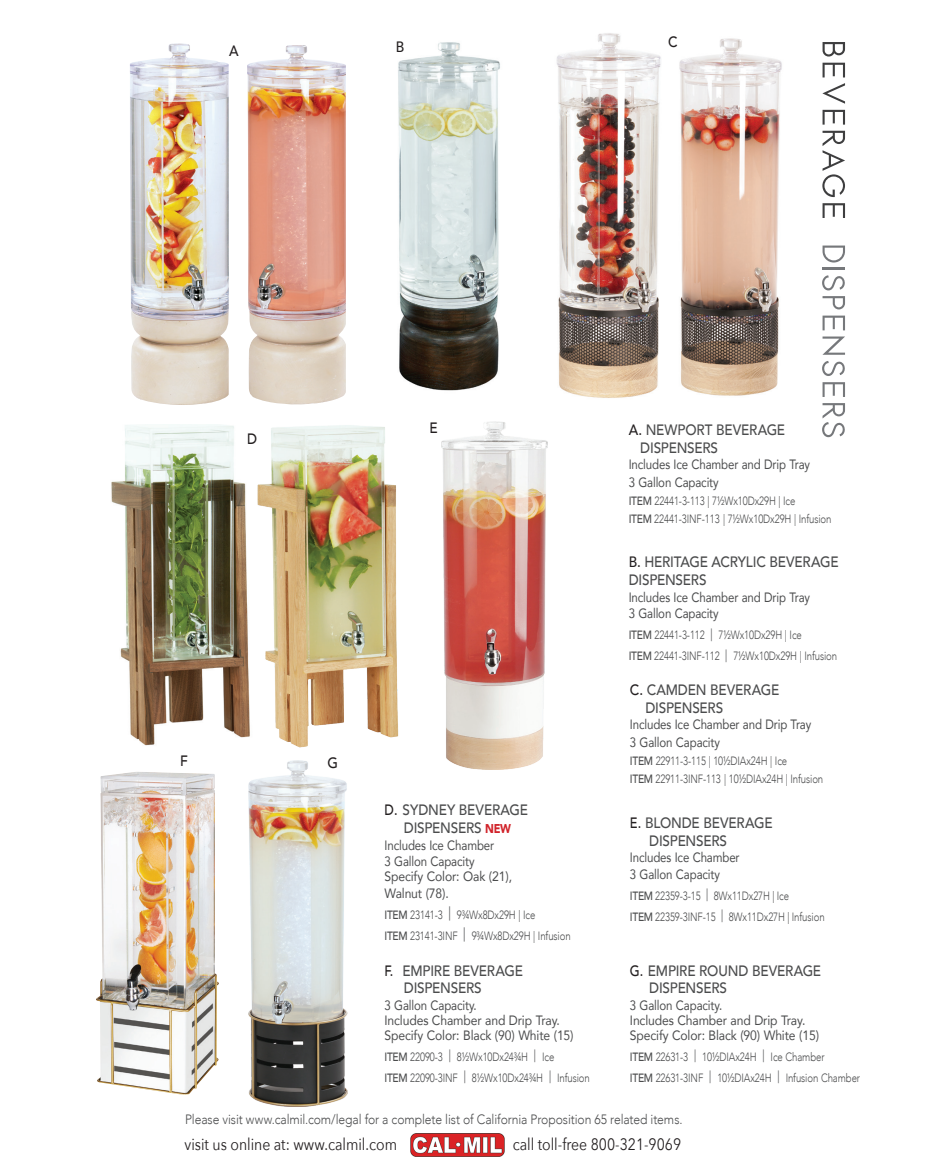
<style>
.page{position:relative;width:932px;height:1175px;background:#fff}
.page>*{position:absolute;margin:0;border:0;box-sizing:border-box;transform-origin:0 0}
.t1{font:51px "Rome";letter-spacing:.015em;color:#76787b}
.t2{font:16.5px "Avenir Next";color:#231f20;scale:.85 1}
.GROUP_TITLE{font:500 15px/18px "Avenir";letter-spacing:-.015em;color:#4b4c4d;scale:.9 1}
._3_ITEM_DESCRIPT{font:500 15px "Avenir";color:#231f20;scale:.9 1}
.GROUP_TITLE-2{font:13.5px "Avenir";letter-spacing:-.01em;color:#4b4c4d;scale:.85 1}
._3_ITEM_DESCRIPT-2{font:13.5px "Avenir";letter-spacing:-.01em;color:#4b4c4d;scale:.9 1}
.t3{font:300 13.5px "Avenir";letter-spacing:-.005em;color:#4b4c4d;scale:.9 1}
._3_ITEM_DESCRIPT-3{font:13.5px "Avenir";letter-spacing:-.01em;color:#4b4c4d;scale:.85 1}
.GROUP_TITLE-3{font:300 12px "Avenir";letter-spacing:-.01em;color:#4b4c4d;scale:.8 1}
._3_ITEM_DESCRIPT-4{font:300 12px "Avenir";letter-spacing:-.01em;color:#4b4c4d;scale:.8 1}
.s1{color:#3e3e3f}
.s2{color:#231f20}
.s3{font-weight:500}
.s4{font-size:12.75px;color:#57585a}
.s5{font-weight:900;font-size:12.75px;color:#d1232a}
.s6{font-size:14.25px;color:#57585a}
</style>
<div class="page">
<img style="left:411px;top:1133px;width:93px;height:23px">
<img style="left:96px;top:772px;width:123px;height:323px">
<img style="left:248px;top:763px;width:99px;height:343px">
<img style="left:398px;top:42px;width:102px;height:349px">
<img style="left:247px;top:45px;width:99px;height:359px">
<img style="left:130px;top:43px;width:99px;height:362px">
<img style="left:441px;top:421px;width:106px;height:348px">
<img style="left:111px;top:424px;width:146px;height:345px">
<img style="left:257px;top:425px;width:142px;height:338px">
<img style="left:556px;top:33px;width:105px;height:365px">
<img style="left:679px;top:38px;width:103px;height:358px">
<p class="_3_ITEM_DESCRIPT" style="left:229px;top:38px;width:12px">A</p>
<p class="_3_ITEM_DESCRIPT" style="left:247px;top:425px;width:13px">D</p>
<p class="_3_ITEM_DESCRIPT" style="left:180px;top:748px;width:10px">F</p>
<p class="_3_ITEM_DESCRIPT" style="left:327px;top:750px;width:13px">G</p>
<p class="_3_ITEM_DESCRIPT" style="left:396px;top:34px;width:11px">B</p>
<p class="_3_ITEM_DESCRIPT" style="left:668px;top:29px;width:12px">C</p>
<h1 class="t1" style="left:865px;top:39px;width:402px;rotate:90deg"><span class="s1">beverage</span> dispensers</h1>
<p class="_3_ITEM_DESCRIPT" style="left:429px;top:415px;width:11px">E</p>
<p class="GROUP_TITLE" style="left:628px;top:419px;width:175px"><span class="s2">A.</span> NEWPORT BEVERAGE</p>
<p class="GROUP_TITLE" style="left:640px;top:437px;width:88px">DISPENSERS</p>
<p class="GROUP_TITLE-2" style="left:628px;top:453px;width:215px">Includes Ice Chamber and Drip Tray</p>
<p class="GROUP_TITLE-2" style="left:628px;top:471px;width:107px">3 Gallon Capacity</p>
<p class="GROUP_TITLE-3" style="left:628px;top:494px;width:210px"><span class="s3">ITEM</span> 22441-3-113 | 7½Wx10Dx29H | Ice</p>
<p class="GROUP_TITLE-3" style="left:628px;top:512px;width:255px"><span class="s3">ITEM</span> 22441-3INF-113 | 7½Wx10Dx29H | Infusion</p>
<p class="GROUP_TITLE" style="left:628px;top:552px;width:235px"><span class="s2">B.</span> HERITAGE ACRYLIC BEVERAGE<br>DISPENSERS</p>
<p class="GROUP_TITLE-2" style="left:628px;top:586px;width:215px">Includes Ice Chamber and Drip Tray</p>
<p class="GROUP_TITLE-2" style="left:628px;top:603px;width:107px">3 Gallon Capacity</p>
<p class="GROUP_TITLE-3" style="left:628px;top:628px;width:218px"><span class="s3">ITEM</span> 22441-3-112 <span class="s4">|</span> 7½Wx10Dx29H | Ice</p>
<p class="GROUP_TITLE-3" style="left:628px;top:649px;width:262px"><span class="s3">ITEM</span> 22441-3INF-112 <span class="s4">|</span> 7½Wx10Dx29H | Infusion</p>
<p class="GROUP_TITLE" style="left:384px;top:800px;width:161px"><span class="s2">D.</span> SYDNEY BEVERAGE</p>
<p class="GROUP_TITLE" style="left:404px;top:818px;width:121px">DISPENSERS <span class="s5">NEW</span></p>
<p class="GROUP_TITLE-2" style="left:384px;top:834px;width:131px">Includes Ice Chamber</p>
<p class="GROUP_TITLE-2" style="left:384px;top:851px;width:107px">3 Gallon Capacity</p>
<p class="_3_ITEM_DESCRIPT-2" style="left:384px;top:866px;width:143px">Specify Color: Oak (21),</p>
<p class="_3_ITEM_DESCRIPT-2" style="left:384px;top:882px;width:73px">Walnut (78).</p>
<p class="GROUP_TITLE-3" style="left:384px;top:907px;width:190px"><span class="s3">ITEM</span> 23141-3 <span class="s6">|</span> 9¾Wx8Dx29H | Ice</p>
<p class="GROUP_TITLE-3" style="left:384px;top:928px;width:234px"><span class="s3">ITEM</span> 23141-3INF <span class="s6">|</span> 9¾Wx8Dx29H | Infusion</p>
<p class="GROUP_TITLE" style="left:384px;top:961px;width:155px"><span class="s2">F.</span> EMPIRE BEVERAGE</p>
<p class="GROUP_TITLE" style="left:404px;top:978px;width:88px">DISPENSERS</p>
<p class="_3_ITEM_DESCRIPT-3" style="left:384px;top:994px;width:110px">3 Gallon Capacity.</p>
<p class="_3_ITEM_DESCRIPT-2" style="left:384px;top:1009px;width:196px">Includes Chamber and Drip Tray.</p>
<p class="_3_ITEM_DESCRIPT-2" style="left:384px;top:1024px;width:212px">Specify Color: Black (90) White (15)</p>
<p class="_3_ITEM_DESCRIPT-4" style="left:384px;top:1049px;width:214px"><span class="s3">ITEM</span> 22090-3 <span class="s4">|</span> 8½Wx10Dx24¾H <span class="s4">|</span> Ice</p>
<p class="_3_ITEM_DESCRIPT-4" style="left:384px;top:1070px;width:258px"><span class="s3">ITEM</span> 22090-3INF <span class="s4">|</span> 8½Wx10Dx24¾H <span class="s4">|</span> Infusion</p>
<p class="GROUP_TITLE" style="left:630px;top:679px;width:167px"><span class="s2">C.</span> CAMDEN BEVERAGE</p>
<p class="GROUP_TITLE" style="left:645px;top:697px;width:88px">DISPENSERS</p>
<p class="GROUP_TITLE-2" style="left:630px;top:713px;width:215px">Includes Ice Chamber and Drip Tray</p>
<p class="GROUP_TITLE-2" style="left:630px;top:731px;width:107px">3 Gallon Capacity</p>
<p class="GROUP_TITLE-3" style="left:630px;top:754px;width:198px"><span class="s3">ITEM</span> 22911-3-115 | 10½DIAx24H | Ice</p>
<p class="GROUP_TITLE-3" style="left:630px;top:772px;width:243px"><span class="s3">ITEM</span> 22911-3INF-113 | 10½DIAx24H | Infusion</p>
<p class="GROUP_TITLE" style="left:630px;top:813px;width:160px"><span class="s2">E.</span> BLONDE BEVERAGE</p>
<p class="GROUP_TITLE" style="left:649px;top:830px;width:88px">DISPENSERS</p>
<p class="GROUP_TITLE-2" style="left:630px;top:846px;width:131px">Includes Ice Chamber</p>
<p class="GROUP_TITLE-2" style="left:630px;top:863px;width:107px">3 Gallon Capacity</p>
<p class="_3_ITEM_DESCRIPT-4" style="left:630px;top:888px;width:200px"><span class="s3">ITEM</span> 22359-3-15 <span class="s4">|</span> 8Wx11Dx27H | Ice</p>
<p class="_3_ITEM_DESCRIPT-4" style="left:630px;top:909px;width:245px"><span class="s3">ITEM</span> 22359-3INF-15 <span class="s4">|</span> 8Wx11Dx27H | Infusion</p>
<p class="GROUP_TITLE" style="left:630px;top:961px;width:214px"><span class="s2">G.</span> EMPIRE ROUND BEVERAGE</p>
<p class="GROUP_TITLE" style="left:649px;top:978px;width:88px">DISPENSERS</p>
<p class="_3_ITEM_DESCRIPT-3" style="left:630px;top:994px;width:110px">3 Gallon Capacity.</p>
<p class="_3_ITEM_DESCRIPT-2" style="left:630px;top:1009px;width:196px">Includes Chamber and Drip Tray.</p>
<p class="_3_ITEM_DESCRIPT-2" style="left:630px;top:1024px;width:212px">Specify Color: Black (90) White (15)</p>
<p class="_3_ITEM_DESCRIPT-4" style="left:630px;top:1049px;width:245px"><span class="s3">ITEM</span> 22631-3 <span class="s4">|</span> 10½DIAx24H <span class="s4">|</span> Ice Chamber</p>
<p class="_3_ITEM_DESCRIPT-4" style="left:630px;top:1070px;width:289px"><span class="s3">ITEM</span> 22631-3INF <span class="s4">|</span> 10½DIAx24H <span class="s4">|</span> Infusion Chamber</p>
<p class="t3" style="left:185px;top:1111px;width:554px">Please visit www.calmil.com/legal for a complete list of California Proposition 65 related items.</p>
<h2 class="t2" style="left:184px;top:1129px;width:251px">visit us online at: www.calmil.com</h2>
<h2 class="t2" style="left:512px;top:1130px;width:200px">call toll-free 800-321-9069</h2>
</div>
